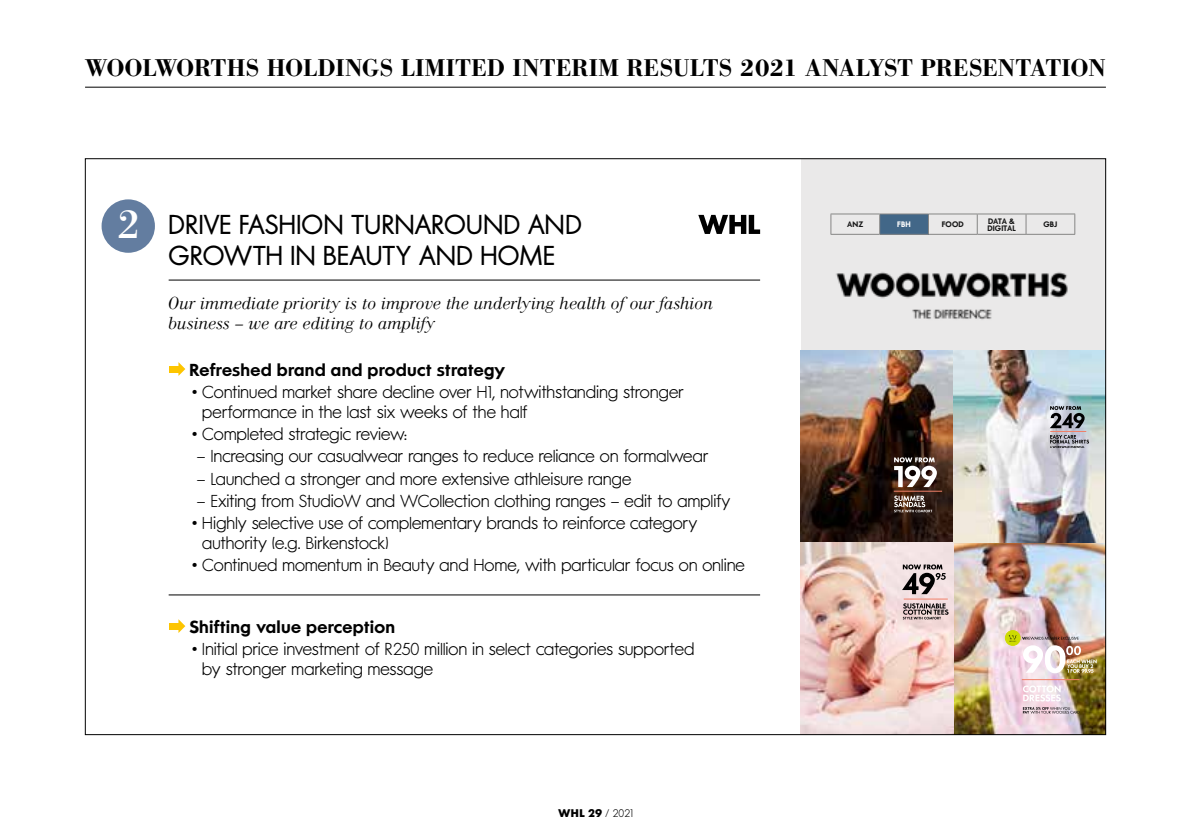
<style>
.page{position:relative;width:1191px;height:840px;background:#fff}
.page>*{position:absolute;margin:0;border:0;box-sizing:border-box;transform-origin:0 0}
.t1{font:40.4px "AT Our Bodoni";color:#fff}
.t2{font:500 27.2px/30.8px "W Futura";color:#000}
.t3{font:500 24px "AT Our Bodoni";color:#000}
.t4{font:300 17.2px/20px "W Futura";letter-spacing:.005em;color:#000}
.t5{font:italic 300 17.2px/20px "AT Our Bodoni";letter-spacing:.01em;color:#000}
.t6{font:600 17.2px "W Futura";letter-spacing:.015em;color:#000}
.t7{font:700 11px "W Futura";color:#000}
.t8{font:600 7.8px/7.2px "W Futura";letter-spacing:.005em;color:#000}
.t9{font:600 7.8px "W Futura";color:#fff}
.s1{font-weight:300}
</style>
<div class="page">
<hr style="left:85px;top:87px;width:1021px;height:1px;background:#000">
<svg style="left:178px;top:619px;width:7px;height:13px"></svg>
<div style="left:169px;top:622px;width:9px;height:7px;background:#fdc500"></div>
<svg style="left:698px;top:215px;width:62px;height:19px"></svg>
<hr style="left:169px;top:279px;width:591px;height:1px;background:#000">
<div style="left:102px;top:199px;width:53px;height:54px;background:#637da0;border-radius:50%"></div>
<hr style="left:169px;top:594px;width:591px;height:1px;background:#000">
<div style="left:800px;top:159px;width:305px;height:575px;background:#eae9e9"></div>
<img style="left:800px;top:350px;width:304px;height:382px">
<div style="left:1005px;top:630px;width:15px;height:15px;background:#cddb00;border-radius:50%"></div>
<div style="left:1005px;top:630px;width:15px;height:15px;border:1px solid #cddb00;border-radius:50%"></div>
<img style="left:1008px;top:634px;width:88px;height:39px">
<svg style="left:1023px;top:685px;width:56px;height:28px"></svg>
<hr style="left:1022px;top:679px;width:57px;height:1px;background:#f08069">
<svg style="left:894px;top:495px;width:38px;height:17px"></svg>
<svg style="left:894px;top:457px;width:43px;height:30px"></svg>
<hr style="left:894px;top:490px;width:47px;height:1px;background:#f08069">
<svg style="left:902px;top:603px;width:46px;height:16px"></svg>
<svg style="left:902px;top:564px;width:43px;height:30px"></svg>
<hr style="left:904px;top:598px;width:43px;height:1px;background:#f08069">
<svg style="left:1050px;top:434px;width:39px;height:14px"></svg>
<svg style="left:1049px;top:406px;width:35px;height:22px"></svg>
<hr style="left:1050px;top:431px;width:35px;height:1px;background:#f08069">
<hr style="left:830px;top:213px;width:49px;height:1px;background:#7b7b7a">
<hr style="left:879px;top:213px;width:49px;height:1px;background:#7b7b7a">
<hr style="left:928px;top:213px;width:49px;height:1px;background:#7b7b7a">
<hr style="left:977px;top:213px;width:49px;height:1px;background:#7b7b7a">
<hr style="left:1026px;top:213px;width:49px;height:1px;background:#7b7b7a">
<svg style="left:830px;top:214px;width:245px;height:15px"></svg>
<div style="left:799px;top:229px;width:306px;height:118px;background:#eae9e9"></div>
<img style="left:830px;top:229px;width:246px;height:91px">
<svg style="left:178px;top:362px;width:7px;height:14px"></svg>
<div style="left:169px;top:365px;width:9px;height:7px;background:#fdc500"></div>
<h3 class="t3" style="left:85px;top:53px;width:1022px">WOOLWORTHS HOLDINGS LIMITED INTERIM RESULTS 2021 ANALYST PRESENTATION</h3>
<h1 class="t1" style="left:117px;top:200px;width:25px">2</h1>
<h2 class="t2" style="left:169px;top:209px;width:415px">DRIVE FASHION TURNAROUND AND<br>GROWTH IN BEAUTY AND HOME</h2>
<p class="t5" style="left:169px;top:293px;width:546px">Our immediate priority is to improve the underlying health of our fashion business – we are editing to amplify</p>
<p class="t6" style="left:189px;top:359px;width:317px">Refreshed brand and product strategy</p>
<p class="t4" style="left:202px;top:382px;width:483px;text-indent:-10px">• Continued market share decline over H1, notwithstanding stronger performance in the last six weeks of the half</p>
<p class="t4" style="left:192px;top:424px;width:216px">• Completed strategic review:</p>
<p class="t4" style="left:197px;top:446px;width:513px">– Increasing our casualwear ranges to reduce reliance on formalwear</p>
<p class="t4" style="left:197px;top:468px;width:436px">– Launched a stronger and more extensive athleisure range</p>
<p class="t4" style="left:197px;top:490px;width:535px">– Exiting from StudioW and WCollection clothing ranges – edit to amplify</p>
<p class="t4" style="left:202px;top:512px;width:497px;text-indent:-10px">• Highly selective use of complementary brands to reinforce category authority (e.g. Birkenstock)</p>
<p class="t4" style="left:192px;top:555px;width:554px">• Continued momentum in Beauty and Home, with particular focus on online</p>
<p class="t6" style="left:189px;top:616px;width:207px">Shifting value perception</p>
<p class="t4" style="left:202px;top:639px;width:493px;text-indent:-10px">• Initial price investment of R250 million in select categories supported by stronger marketing message</p>
<p class="t7" style="left:558px;top:806px;width:76px">WHL 29 <span class="s1">/ 2021</span></p>
<p class="t8" style="left:847px;top:221px;width:18px">ANZ</p>
<p class="t9" style="left:897px;top:220px;width:15px">FBH</p>
<p class="t8" style="left:942px;top:221px;width:23px">FOOD</p>
<p class="t8" style="left:987px;top:217px;width:30px">DATA &amp;<br>DIGITAL</p>
<p class="t8" style="left:1043px;top:221px;width:15px">GBJ</p>
</div>
